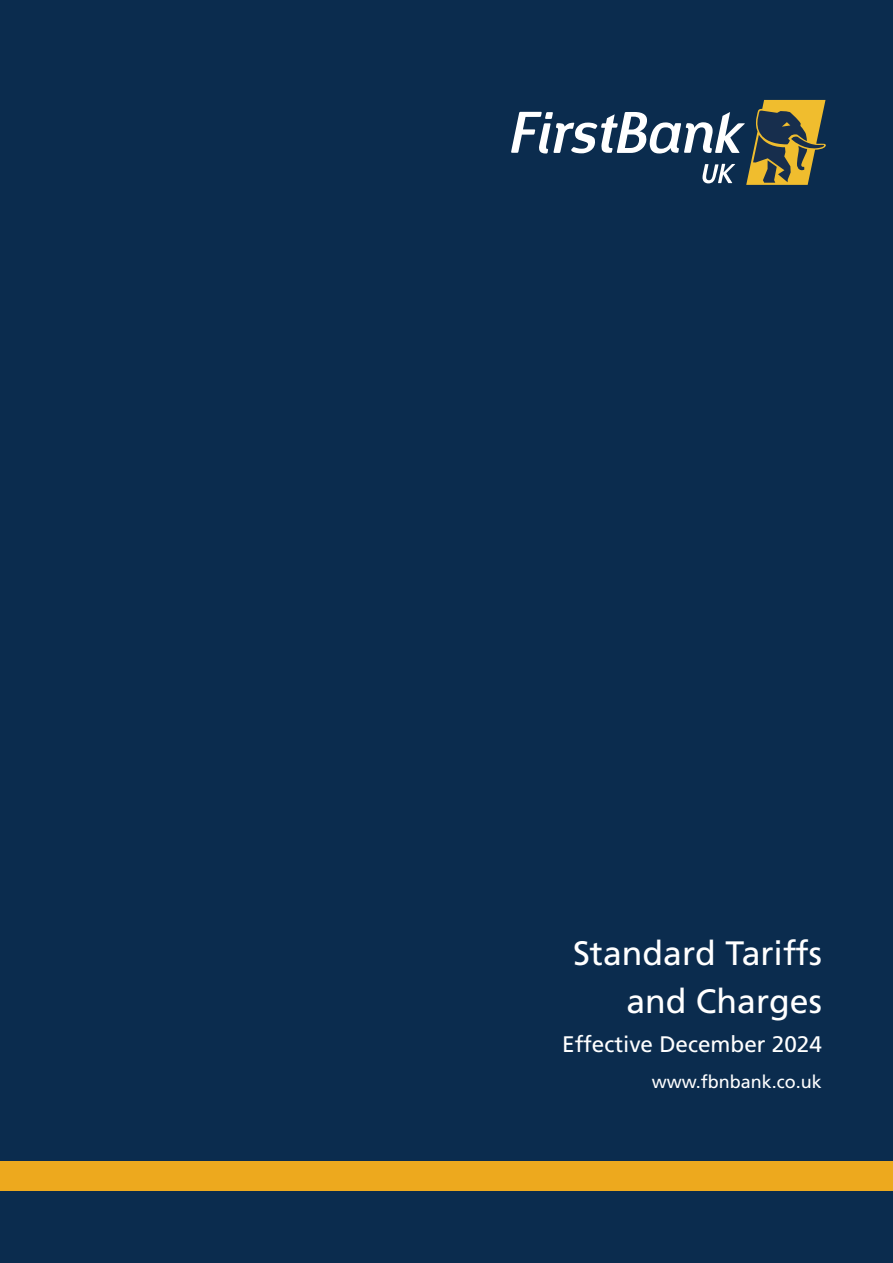
<style>
.page{position:relative;width:893px;height:1263px;background:#0b2c4e}
.page>*{position:absolute;margin:0;border:0;box-sizing:border-box;transform-origin:0 0}
.t1{font:33.9px "Frutiger LT Std";color:#fff}
.t2{font:22.5px "Frutiger LT Std";color:#fff}
.t3{font:18px "Frutiger LT Std";color:#fff}
</style>
<div class="page">
<div style="left:0;top:1161px;width:893px;height:30px;background:#eda91e"></div>
<svg style="left:511px;top:100px;width:315px;height:85px"></svg>
<p class="t1" style="left:573px;top:933px;width:250px">Standard Tariffs</p>
<p class="t1" style="left:626px;top:981px;width:197px">and Charges</p>
<p class="t2" style="left:562px;top:1031px;width:261px">Effective December 2024</p>
<p class="t3" style="left:652px;top:1071px;width:172px">www.fbnbank.co.uk</p>
</div>
